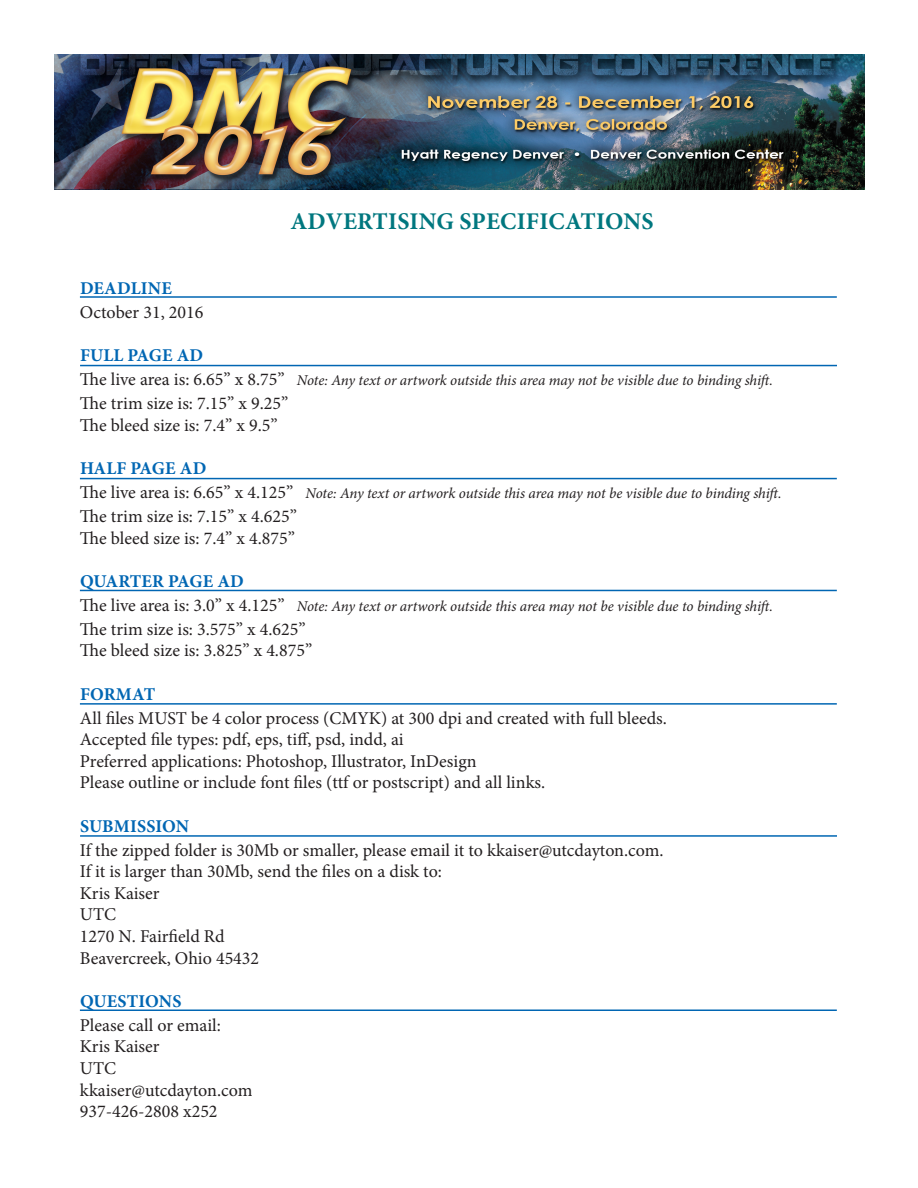
<style>
.page{position:relative;width:918px;height:1188px;background:#fff}
.page>*{position:absolute;margin:0;border:0;box-sizing:border-box;transform-origin:0 0}
.t1{font:700 24px "Minion Pro";letter-spacing:.01em;color:#00777f}
.t2{font:18px "Minion Pro";color:#231f20}
.t3{font:700 18px "Minion Pro";letter-spacing:.01em;color:#0166b3}
.t4{font:italic 15px "Minion Pro";letter-spacing:-.01em;color:#231f20}
.s1{font-style:normal;font-size:18px}
</style>
<div class="page">
<img style="left:54px;top:54px;width:811px;height:135px">
<hr style="left:80px;top:296px;width:757px;height:2px;background:#0166b3">
<hr style="left:80px;top:365px;width:757px;height:1px;background:#0166b3">
<hr style="left:80px;top:478px;width:757px;height:1px;background:#0166b3">
<hr style="left:80px;top:590px;width:757px;height:1px;background:#0166b3">
<hr style="left:80px;top:703px;width:757px;height:2px;background:#0166b3">
<hr style="left:80px;top:835px;width:757px;height:2px;background:#0166b3">
<hr style="left:80px;top:1010px;width:757px;height:1px;background:#0166b3">
<p class="t1" style="left:290px;top:205px;width:365px">ADVERTISING SPECIFICATIONS</p>
<p class="t3" style="left:80px;top:275px;width:93px">DEADLINE</p>
<p class="t2" style="left:80px;top:300px;width:125px">October 31, 2016</p>
<p class="t3" style="left:80px;top:343px;width:125px">FULL PAGE AD</p>
<p class="t4" style="left:80px;top:370px;width:694px"><span class="s1">The live area is: 6.65” x 8.75”</span> Note: Any text or artwork outside this area may not be visible due to binding shift.</p>
<p class="t2" style="left:80px;top:391px;width:210px">The trim size is: 7.15” x 9.25”</p>
<p class="t2" style="left:80px;top:413px;width:199px">The bleed size is: 7.4” x 9.5”</p>
<p class="t3" style="left:80px;top:455px;width:128px">HALF PAGE AD</p>
<p class="t4" style="left:80px;top:483px;width:703px"><span class="s1">The live area is: 6.65” x 4.125”</span> Note: Any text or artwork outside this area may not be visible due to binding shift.</p>
<p class="t2" style="left:80px;top:504px;width:219px">The trim size is: 7.15” x 4.625”</p>
<p class="t2" style="left:80px;top:526px;width:217px">The bleed size is: 7.4” x 4.875”</p>
<p class="t3" style="left:80px;top:568px;width:165px">QUARTER PAGE AD</p>
<p class="t4" style="left:80px;top:596px;width:694px"><span class="s1">The live area is: 3.0” x 4.125”</span> Note: Any text or artwork outside this area may not be visible due to binding shift.</p>
<p class="t2" style="left:80px;top:617px;width:227px">The trim size is: 3.575” x 4.625”</p>
<p class="t2" style="left:80px;top:639px;width:234px">The bleed size is: 3.825” x 4.875”</p>
<p class="t3" style="left:80px;top:681px;width:77px">FORMAT</p>
<p class="t2" style="left:80px;top:706px;width:589px">All files MUST be 4 color process (CMYK) at 300 dpi and created with full bleeds.</p>
<p class="t2" style="left:80px;top:727px;width:325px">Accepted file types: pdf, eps, tiff, psd, indd, ai</p>
<p class="t2" style="left:80px;top:749px;width:398px">Preferred applications: Photoshop, Illustrator, InDesign</p>
<p class="t2" style="left:80px;top:771px;width:467px">Please outline or include font files (ttf or postscript) and all links.</p>
<p class="t3" style="left:80px;top:813px;width:111px">SUBMISSION</p>
<p class="t2" style="left:80px;top:838px;width:585px">If the zipped folder is 30Mb or smaller, please email it to kkaiser@utcdayton.com.</p>
<p class="t2" style="left:80px;top:859px;width:364px">If it is larger than 30Mb, send the files on a disk to:</p>
<p class="t2" style="left:80px;top:881px;width:81px">Kris Kaiser</p>
<p class="t2" style="left:80px;top:903px;width:38px">UTC</p>
<p class="t2" style="left:80px;top:924px;width:146px">1270 N. Fairfield Rd</p>
<p class="t2" style="left:80px;top:946px;width:181px">Beavercreek, Ohio 45432</p>
<p class="t3" style="left:80px;top:988px;width:103px">QUESTIONS</p>
<p class="t2" style="left:80px;top:1013px;width:143px">Please call or email:</p>
<p class="t2" style="left:80px;top:1035px;width:81px">Kris Kaiser</p>
<p class="t2" style="left:80px;top:1056px;width:38px">UTC</p>
<p class="t2" style="left:80px;top:1078px;width:174px">kkaiser@utcdayton.com</p>
<p class="t2" style="left:80px;top:1099px;width:139px">937-426-2808 x252</p>
</div>
